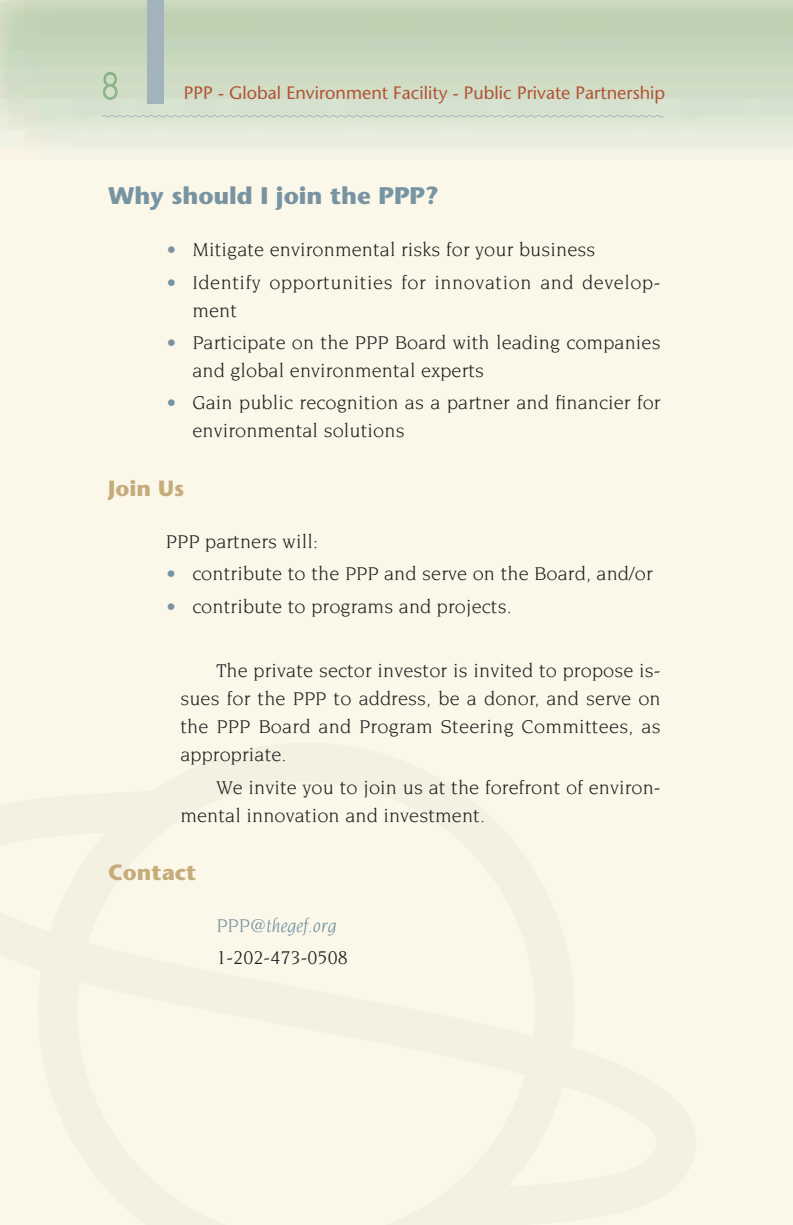
<style>
.page{position:relative;width:793px;height:1225px;background:#fff}
.page>*{position:absolute;margin:0;border:0;box-sizing:border-box;transform-origin:0 0}
.t1{font:700 24px "Stone Sans";color:#7894a2}
.t2{font:700 22px "Stone Sans";color:#c6ab7b}
.t3{font:20px/28px "Novarese";letter-spacing:.005em;color:#231f20}
.t4{font:20px/28px "Novarese";letter-spacing:.025em;color:#231f20}
.t5{font:italic 20px "Novarese";letter-spacing:.005em;color:#7894a2}
.t6{font:18px "Stone Sans";color:#b25537}
.s1{color:#7894a2}
</style>
<div class="page">
<div style="left:0;top:0;width:792px;height:1224px;background:#fbf8ea"></div>
<img style="left:103px;top:72px;width:15px;height:28px">
<div style="left:147px;top:0;width:16px;height:103px;background:#a3b3be"></div>
<svg style="left:102px;top:115px;width:561px;height:2px"></svg>
<p class="t6" style="left:184px;top:86px;width:483px">PPP - Global Environment Facility - Public Private Partnership</p>
<p class="t1" style="left:108px;top:187px;width:332px">Why should I join the PPP?</p>
<p class="t3" style="left:166px;top:237px;width:430px"><span class="s1">•</span> Mitigate environmental risks for your business</p>
<p class="t4" style="left:192px;top:269px;width:469px;text-indent:-26px"><span class="s1">•</span> Identify opportunities for innovation and develop&shy;ment</p>
<p class="t3" style="left:192px;top:330px;width:469px;text-indent:-26px"><span class="s1">•</span> Participate on the PPP Board with leading companies and global environmental experts</p>
<p class="t3" style="left:192px;top:390px;width:469px;text-indent:-26px"><span class="s1">•</span> Gain public recognition as a partner and financier for environmental solutions</p>
<p class="t2" style="left:108px;top:479px;width:77px">Join Us</p>
<p class="t3" style="left:166px;top:528px;width:154px">PPP partners will:</p>
<p class="t3" style="left:166px;top:561px;width:488px"><span class="s1">•</span> contribute to the PPP and serve on the Board, and/or</p>
<p class="t3" style="left:166px;top:593px;width:347px"><span class="s1">•</span> contribute to programs and projects.</p>
<p class="t3" style="left:180px;top:658px;width:482px;text-align:justify;text-indent:36px">The private sector investor is invited to propose is&shy;sues for the PPP to address, be a donor, and serve on the PPP Board and Program Steering Committees, as appropriate.</p>
<p class="t3" style="left:180px;top:774px;width:481px;text-indent:36px">We invite you to join us at the forefront of environ&shy;mental innovation and investment.</p>
<p class="t2" style="left:108px;top:863px;width:90px">Contact</p>
<p class="t5" style="left:216px;top:917px;width:122px">PPP@thegef.org</p>
<p class="t3" style="left:216px;top:945px;width:133px">1-202-473-0508</p>
</div>
